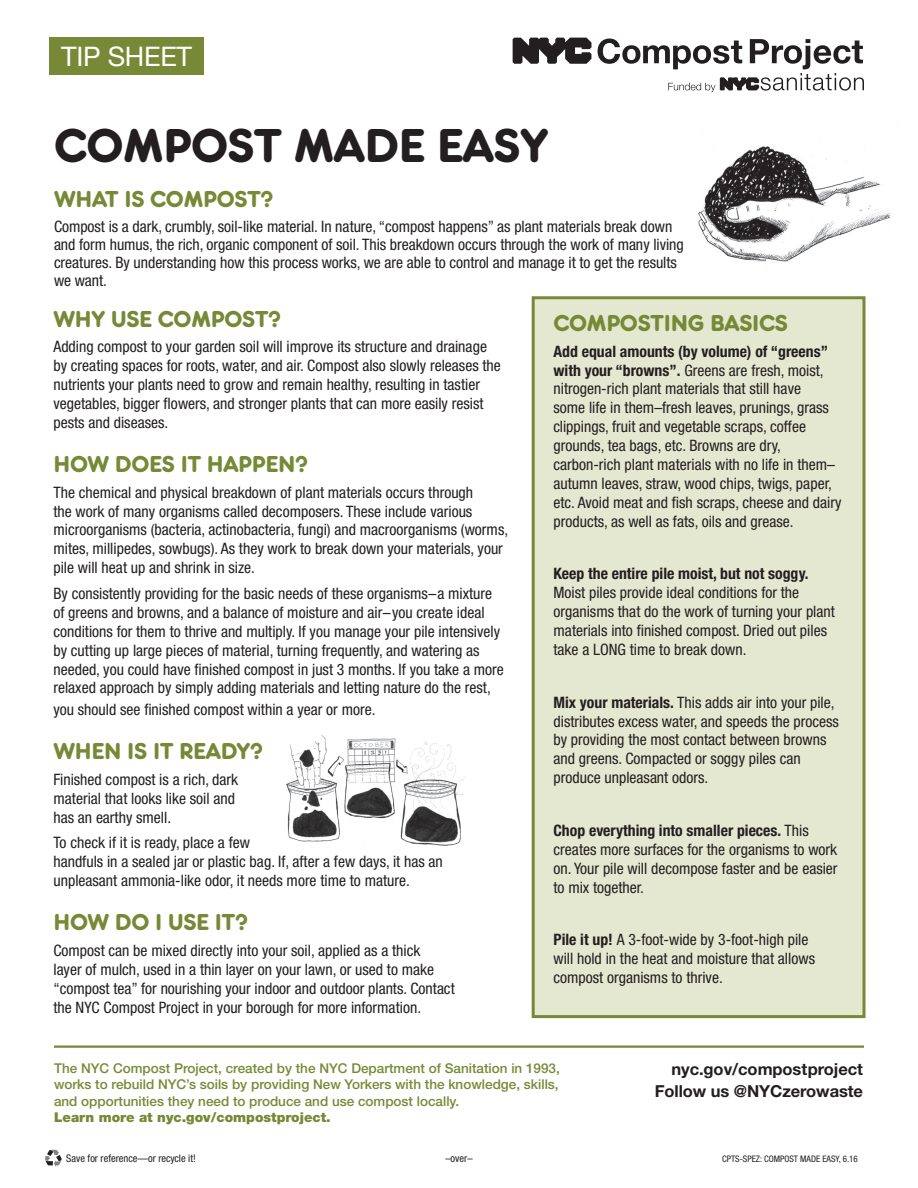
<style>
.page{position:relative;width:918px;height:1188px;background:#fff}
.page>*{position:absolute;margin:0;border:0;box-sizing:border-box;transform-origin:0 0}
.t1{font:49.5px "Frankfurter Medium Std";letter-spacing:-.01em;color:#231f20}
.t2{font:27px "Helvetica Neue LT Std";letter-spacing:-.01em;color:#fff}
.t3{font:24px "Frankfurter Medium Std";letter-spacing:-.01em;color:#778936}
.t4{font:700 16.5px/21.8px "Helvetica Neue LT Std";letter-spacing:-.005em;color:#231f20;text-align:right}
.t5{font:condensed 15.75px/18.9px "Helvetica Neue LT Std";color:#231f20}
.t6{font:700 condensed 15.75px "Helvetica Neue LT Std";color:#231f20}
.t7{font:500 13.5px/16.5px "Helvetica Neue LT Std";color:#778936;text-align:justify}
.t8{font:900 13.5px "Helvetica Neue LT Std";color:#778936}
.t9{font:condensed 10.5px "Helvetica Neue LT Std";color:#231f20}
.t10{font:condensed 9px "Helvetica Neue LT Std";color:#231f20}
.s1{font-weight:700}
</style>
<div class="page">
<img style="left:286px;top:735px;width:179px;height:111px">
<div style="left:532px;top:296px;width:334px;height:722px;background:#e5e8d1;border:3px solid #778936"></div>
<svg style="left:45px;top:1150px;width:17px;height:17px"></svg>
<hr style="left:54px;top:1046px;width:810px;height:2px;background:#778936">
<svg style="left:598px;top:39px;width:266px;height:53px"></svg>
<svg style="left:513px;top:38px;width:79px;height:26px"></svg>
<div style="left:49px;top:38px;width:155px;height:37px;background:#778936"></div>
<img style="left:698px;top:145px;width:192px;height:118px">
<h2 class="t2" style="left:61px;top:40px;width:132px">TIP SHEET</h2>
<h1 class="t1" style="left:54px;top:118px;width:496px">COMPOST MADE EASY</h1>
<h3 class="t3" style="left:54px;top:186px;width:221px">WHAT IS COMPOST?</h3>
<p class="t5" style="left:54px;top:217px;width:631px;line-height:18px">Compost is a dark, crumbly, soil-like material. In nature, “compost happens” as plant materials break down and form humus, the rich, organic component of soil. This breakdown occurs through the work of many living creatures. By understanding how this process works, we are able to control and manage it to get the results we want.</p>
<h3 class="t3" style="left:53px;top:305px;width:229px">WHY USE COMPOST?</h3>
<p class="t5" style="left:53px;top:337px;width:449px">Adding compost to your garden soil will improve its structure and drainage by creating spaces for roots, water, and air. Compost also slowly releases the nutrients your plants need to grow and remain healthy, resulting in tastier vegetables, bigger flowers, and stronger plants that can more easily resist pests and diseases.</p>
<h3 class="t3" style="left:53px;top:451px;width:256px">HOW DOES IT HAPPEN?</h3>
<p class="t5" style="left:53px;top:483px;width:456px">The chemical and physical breakdown of plant materials occurs through<br>the work of many organisms called decomposers. These include various microorganisms (bacteria, actinobacteria, fungi) and macroorganisms (worms, mites, millipedes, sowbugs). As they work to break down your materials, your pile will heat up and shrink in size.</p>
<p class="t5" style="left:53px;top:584px;width:452px">By consistently providing for the basic needs of these organisms–a mixture of greens and browns, and a balance of moisture and air–you create ideal conditions for them to thrive and multiply. If you manage your pile intensively by cutting up large pieces of material, turning frequently, and watering as needed, you could have finished compost in just 3 months. If you take a more relaxed approach by simply adding materials and letting nature do the rest,</p>
<p class="t5" style="left:53px;top:700px;width:324px">you should see finished compost within a year or more.</p>
<h3 class="t3" style="left:53px;top:738px;width:211px">WHEN IS IT READY?</h3>
<p class="t5" style="left:53px;top:770px;width:186px">Finished compost is a rich, dark material that looks like soil and has an earthy smell.</p>
<p class="t5" style="left:53px;top:833px;width:391px">To check if it is ready, place a few<br>handfuls in a sealed jar or plastic bag. If, after a few days, it has an unpleasant ammonia-like odor, it needs more time to mature.</p>
<h3 class="t3" style="left:53px;top:909px;width:196px">HOW DO I USE IT?</h3>
<p class="t5" style="left:53px;top:941px;width:403px">Compost can be mixed directly into your soil, applied as a thick<br>layer of mulch, used in a thin layer on your lawn, or used to make “compost tea” for nourishing your indoor and outdoor plants. Contact the NYC Compost Project in your borough for more information.</p>
<h3 class="t3" style="left:554px;top:310px;width:236px">COMPOSTING BASICS</h3>
<p class="t5" style="left:554px;top:342px;width:290px"><span class="s1">Add equal amounts (by volume) of “greens” with your “browns”.</span> Greens are fresh, moist, nitrogen-rich plant materials that still have<br>some life in them–fresh leaves, prunings, grass clippings, fruit and vegetable scraps, coffee grounds, tea bags, etc. Browns are dry, carbon-rich plant materials with no life in them– autumn leaves, straw, wood chips, twigs, paper, etc. Avoid meat and fish scraps, cheese and dairy products, as well as fats, oils and grease.</p>
<p class="t6" style="left:554px;top:564px;width:257px">Keep the entire pile moist, but not soggy.</p>
<p class="t5" style="left:554px;top:583px;width:283px">Moist piles provide ideal conditions for the organisms that do the work of turning your plant materials into finished compost. Dried out piles take a LONG time to break down.</p>
<p class="t5" style="left:554px;top:693px;width:287px"><span class="s1">Mix your materials.</span> This adds air into your pile, distributes excess water, and speeds the process by providing the most contact between browns and greens. Compacted or soggy piles can produce unpleasant odors.</p>
<p class="t5" style="left:554px;top:821px;width:286px"><span class="s1">Chop everything into smaller pieces.</span> This creates more surfaces for the organisms to work on. Your pile will decompose faster and be easier to mix together.</p>
<p class="t5" style="left:554px;top:930px;width:263px"><span class="s1">Pile it up!</span> A 3-foot-wide by 3-foot-high pile will hold in the heat and moisture that allows compost organisms to thrive.</p>
<p class="t7" style="left:54px;top:1060px;width:507px">The NYC Compost Project, created by the NYC Department of Sanitation in 1993, works to rebuild NYC’s soils by providing New Yorkers with the knowledge, skills, and opportunities they need to produce and use compost locally.</p>
<p class="t8" style="left:54px;top:1109px;width:278px">Learn more at nyc.gov/compostproject.</p>
<p class="t4" style="left:655px;top:1058px;width:210px">nyc.gov/compostproject<br>Follow us @NYCzerowaste</p>
<p class="t9" style="left:66px;top:1152px;width:131px">Save for reference—or recycle it!</p>
<p class="t10" style="left:722px;top:1154px;width:137px">CPTS-SPEZ: COMPOST MADE EASY, 6.16</p>
<p class="t9" style="left:445px;top:1153px;width:29px">–over–</p>
</div>
